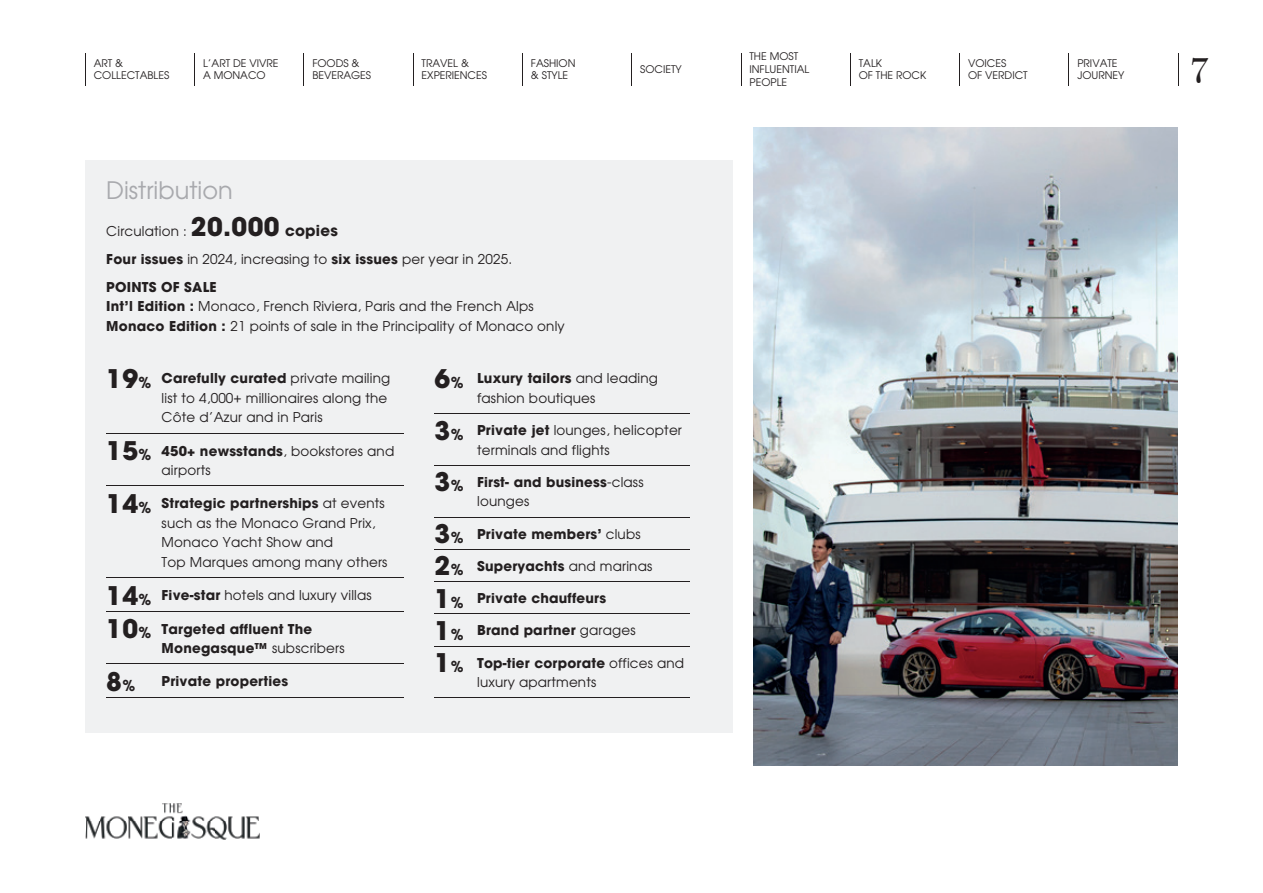
<style>
.page{position:relative;width:1263px;height:893px;background:#fff}
.page>*{position:absolute;margin:0;border:0;box-sizing:border-box;transform-origin:0 0}
.t1{font:36px "Bodoni Svty Two ITCTT";color:#231f20}
.t2{font:700 25.5px "Avant Garde";color:#231f20}
.t3{font:24px "Avant Garde";color:#a8a9ad}
.t4{font:13.5px/19.5px "Avant Garde";letter-spacing:.015em;color:#231f20}
.t5{font:700 13.5px/19.5px "Avant Garde";letter-spacing:.015em;color:#231f20}
.t6{font:10.5px/12.6px "Avant Garde";color:#231f20}
.s1{font-weight:700;font-size:25.5px}
.s2{font-weight:700;font-size:15px}
.s3{font-weight:700}
.s4{font-size:25.5px}
.s5{font-size:15px}
.s6{font-weight:400}
</style>
<div class="page">
<img style="left:85px;top:803px;width:174px;height:37px">
<img style="left:753px;top:128px;width:425px;height:637px">
<div style="left:85px;top:160px;width:647px;height:573px;background:#f0f1f2"></div>
<hr style="left:106px;top:433px;width:298px;height:1px;background:#231f20">
<hr style="left:106px;top:486px;width:298px;height:1px;background:#231f20">
<hr style="left:106px;top:577px;width:298px;height:1px;background:#231f20">
<hr style="left:106px;top:611px;width:298px;height:1px;background:#231f20">
<hr style="left:106px;top:664px;width:298px;height:1px;background:#231f20">
<hr style="left:106px;top:697px;width:298px;height:1px;background:#231f20">
<hr style="left:435px;top:413px;width:255px;height:1px;background:#231f20">
<hr style="left:435px;top:465px;width:255px;height:1px;background:#231f20">
<hr style="left:435px;top:517px;width:255px;height:1px;background:#231f20">
<hr style="left:435px;top:549px;width:255px;height:1px;background:#231f20">
<hr style="left:435px;top:581px;width:255px;height:1px;background:#231f20">
<hr style="left:435px;top:614px;width:255px;height:1px;background:#231f20">
<hr style="left:435px;top:646px;width:255px;height:1px;background:#231f20">
<hr style="left:435px;top:698px;width:255px;height:1px;background:#231f20">
<hr style="left:85px;top:53px;width:1px;height:33px;background:#231f20">
<hr style="left:194px;top:53px;width:1px;height:33px;background:#231f20">
<hr style="left:304px;top:53px;width:1px;height:33px;background:#231f20">
<hr style="left:413px;top:53px;width:1px;height:33px;background:#231f20">
<hr style="left:522px;top:53px;width:1px;height:33px;background:#231f20">
<hr style="left:631px;top:53px;width:1px;height:33px;background:#231f20">
<hr style="left:741px;top:53px;width:1px;height:33px;background:#231f20">
<hr style="left:850px;top:53px;width:1px;height:33px;background:#231f20">
<hr style="left:959px;top:53px;width:1px;height:33px;background:#231f20">
<hr style="left:1069px;top:53px;width:1px;height:33px;background:#231f20">
<hr style="left:1178px;top:53px;width:1px;height:33px;background:#231f20">
<p class="t6" style="left:94px;top:56px;width:77px">ART &amp;<br>COLLECTABLES</p>
<p class="t6" style="left:203px;top:56px;width:77px">L’ART DE VIVRE<br>A MONACO</p>
<p class="t6" style="left:312px;top:56px;width:60px">FOODS &amp;<br>BEVERAGES</p>
<p class="t6" style="left:422px;top:56px;width:67px">TRAVEL &amp;<br>EXPERIENCES</p>
<p class="t6" style="left:531px;top:56px;width:46px">FASHION &amp; STYLE</p>
<p class="t6" style="left:640px;top:63px;width:43px">SOCIETY</p>
<h3 class="t3" style="left:106px;top:176px;width:128px">Distribution</h3>
<p class="t4" style="left:106px;top:217px;width:407px;line-height:28px">Circulation : <span class="s1">20.000</span> <span class="s2">copies<br></span><span class="s3">Four issues</span> in 2024, increasing to <span class="s3">six issues</span> per year in 2025.<br><span class="s3">POINTS OF SALE</span></p>
<p class="t4" style="left:106px;top:296px;width:460px"><span class="s3">Int’l Edition :</span> Monaco, French Riviera, Paris and the French Alps<br><span class="s3">Monaco Edition :</span> 21 points of sale in the Principality of Monaco only</p>
<p class="t4" style="left:162px;top:368px;width:230px;text-indent:-55px"><span class="s1">19</span><span class="s2">%</span> <span class="s3">Carefully curated</span> private mailing list to 4,000+ millionaires along the<br>Côte d’Azur and in Paris</p>
<p class="t4" style="left:162px;top:441px;width:234px;text-indent:-55px"><span class="s1">15</span><span class="s2">%</span> <span class="s3">450+ newsstands</span>, bookstores and airports</p>
<p class="t4" style="left:162px;top:493px;width:227px;text-indent:-55px"><span class="s1">14</span><span class="s2">%</span> <span class="s3">Strategic partnerships</span> at events such as the Monaco Grand Prix,<br>Monaco Yacht Show and<br>Top Marques among many others</p>
<p class="t4" style="left:106px;top:585px;width:267px"><span class="s1">14</span><span class="s2">%</span> <span class="s3">Five-star</span> hotels and luxury villas</p>
<p class="t5" style="left:162px;top:619px;width:184px;text-indent:-55px"><span class="s4">10</span><span class="s5">%</span> Targeted affluent The<br>Monegasque™ <span class="s6">subscribers</span></p>
<h2 class="t2" style="left:106px;top:665px;width:31px">8<span class="s5">%</span></h2>
<p class="t5" style="left:162px;top:672px;width:128px">Private properties</p>
<p class="t4" style="left:477px;top:368px;width:182px;text-indent:-43px"><span class="s1">6</span><span class="s2">%</span> <span class="s3">Luxury tailors</span> and leading fashion boutiques</p>
<p class="t4" style="left:477px;top:420px;width:206px;text-indent:-43px"><span class="s1">3</span><span class="s2">%</span> <span class="s3">Private jet</span> lounges, helicopter terminals and flights</p>
<p class="t5" style="left:477px;top:472px;width:168px;text-indent:-43px"><span class="s4">3</span><span class="s5">%</span> First- and business<span class="s6">-class lounges</span></p>
<p class="t5" style="left:435px;top:524px;width:207px"><span class="s4">3</span><span class="s5">%</span> Private members’ <span class="s6">clubs</span></p>
<p class="t5" style="left:435px;top:556px;width:219px"><span class="s4">2</span><span class="s5">%</span> Superyachts <span class="s6">and marinas</span></p>
<p class="t5" style="left:435px;top:588px;width:173px"><span class="s4">1</span><span class="s5">%</span> Private chauffeurs</p>
<p class="t5" style="left:435px;top:620px;width:202px"><span class="s4">1</span><span class="s5">%</span> Brand partner <span class="s6">garages</span></p>
<p class="t4" style="left:477px;top:653px;width:209px;text-indent:-43px"><span class="s1">1</span><span class="s2">%</span> <span class="s3">Top-tier corporate</span> offices and luxury apartments</p>
<p class="t6" style="left:749px;top:50px;width:61px">THE MOST<br>INFLUENTIAL<br>PEOPLE</p>
<p class="t6" style="left:859px;top:56px;width:69px">TALK<br>OF THE ROCK</p>
<p class="t6" style="left:968px;top:56px;width:61px">VOICES<br>OF VERDICT</p>
<p class="t6" style="left:1077px;top:56px;width:49px">PRIVATE<br>JOURNEY</p>
<h1 class="t1" style="left:1189px;top:41px;width:21px">7</h1>
</div>
